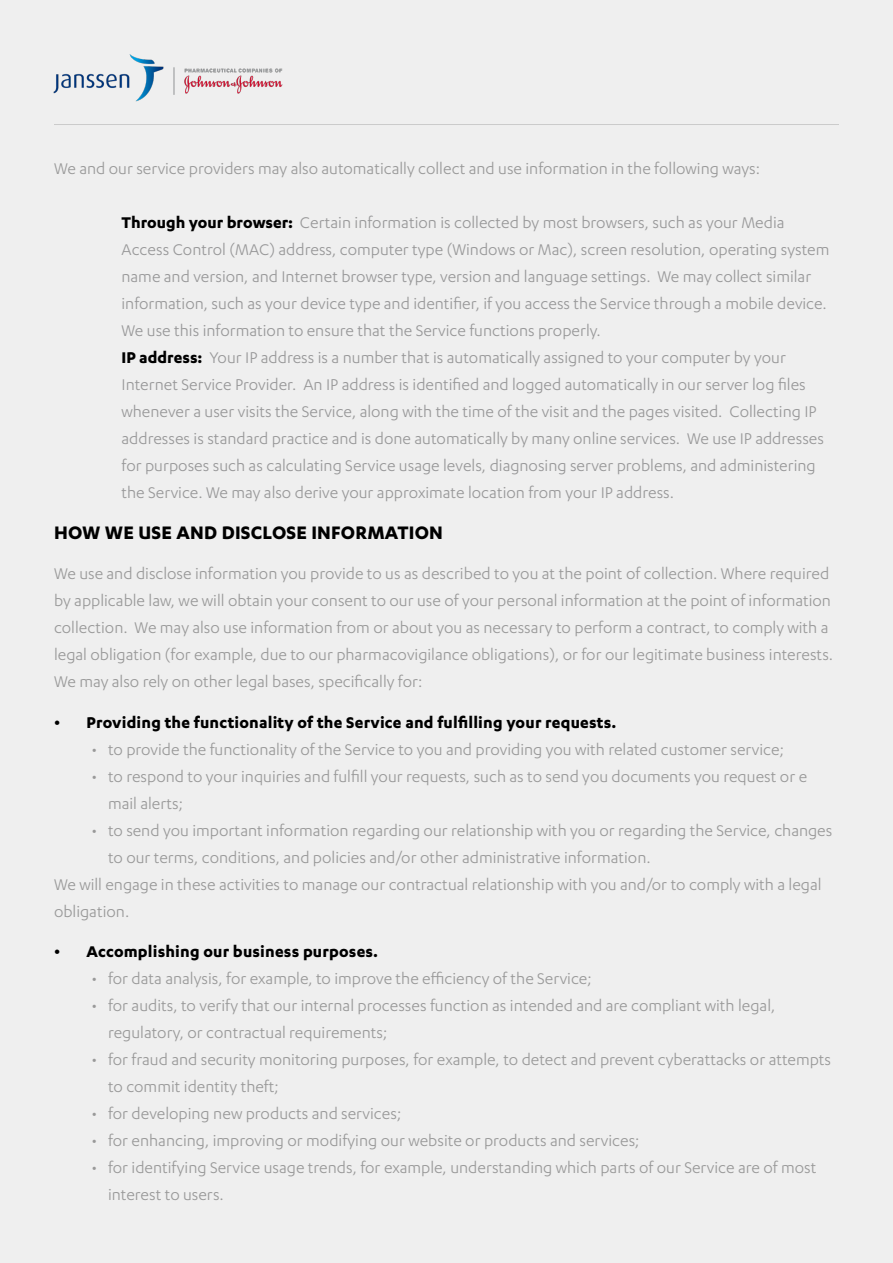
<style>
.page{position:relative;width:893px;height:1263px;background:#efefef}
.page>*{position:absolute;margin:0;border:0;box-sizing:border-box;transform-origin:0 0}
.t1{font:700 21px "Karbon";letter-spacing:.01em;color:#000}
.t2{font:18px/27px "Karbon";color:#999}
.t3{font:18px/27px "Karbon";color:#989899}
.t4{font:700 18px "Karbon";letter-spacing:.01em;color:#000}
.s1{font-weight:700;color:#000}
</style>
<div class="page">
<img style="left:53px;top:54px;width:230px;height:48px">
<hr style="left:54px;top:124px;width:785px;height:1px;background:#333">
<p class="t2" style="left:54px;top:155px;width:708px">We and our service providers may also automatically collect and use information in the following ways:</p>
<p class="t3" style="left:122px;top:209px;width:709px"><span class="s1">Through your browser:</span> Certain information is collected by most browsers, such as your Media Access Control (MAC) address, computer type (Windows or Mac), screen resolution, operating system name and version, and Internet browser type, version and language settings. We may collect similar information, such as your device type and identifier, if you access the Service through a mobile device.<br>We use this information to ensure that the Service functions properly.<br><span class="s1">IP address:</span> Your IP address is a number that is automatically assigned to your computer by your Internet Service Provider. An IP address is identified and logged automatically in our server log files whenever a user visits the Service, along with the time of the visit and the pages visited. Collecting IP addresses is standard practice and is done automatically by many online services. We use IP addresses for purposes such as calculating Service usage levels, diagnosing server problems, and administering the Service. We may also derive your approximate location from your IP address.</p>
<p class="t1" style="left:54px;top:520px;width:390px">HOW WE USE AND DISCLOSE INFORMATION</p>
<p class="t2" style="left:54px;top:560px;width:781px">We use and disclose information you provide to us as described to you at the point of collection. Where required by applicable law, we will obtain your consent to our use of your personal information at the point of information collection. We may also use information from or about you as necessary to perform a contract, to comply with a legal obligation (for example, due to our pharmacovigilance obligations), or for our legitimate business interests.<br>We may also rely on other legal bases, specifically for:</p>
<p class="t4" style="left:54px;top:712px;width:564px">• Providing the functionality of the Service and fulfilling your requests.</p>
<p class="t2" style="left:91px;top:735px;width:694px">• to provide the functionality of the Service to you and providing you with related customer service;</p>
<p class="t2" style="left:108px;top:762px;width:701px;text-indent:-17px">• to respond to your inquiries and fulfill your requests, such as to send you documents you request or e mail alerts;</p>
<p class="t2" style="left:91px;top:816px;width:742px">• to send you important information regarding our relationship with you or regarding the Service, changes</p>
<p class="t2" style="left:108px;top:843px;width:544px">to our terms, conditions, and policies and/or other administrative information.</p>
<p class="t2" style="left:54px;top:870px;width:769px">We will engage in these activities to manage our contractual relationship with you and/or to comply with a legal</p>
<p class="t2" style="left:54px;top:897px;width:77px">obligation.</p>
<p class="t4" style="left:54px;top:942px;width:326px">• Accomplishing our business purposes.</p>
<p class="t2" style="left:91px;top:965px;width:502px">• for data analysis, for example, to improve the efficiency of the Service;</p>
<p class="t2" style="left:108px;top:992px;width:669px;text-indent:-17px">• for audits, to verify that our internal processes function as intended and are compliant with legal, regulatory, or contractual requirements;</p>
<p class="t2" style="left:108px;top:1046px;width:725px;text-indent:-17px">• for fraud and security monitoring purposes, for example, to detect and prevent cyberattacks or attempts to commit identity theft;</p>
<p class="t2" style="left:91px;top:1100px;width:311px">• for developing new products and services;</p>
<p class="t2" style="left:91px;top:1127px;width:550px">• for enhancing, improving or modifying our website or products and services;</p>
<p class="t2" style="left:108px;top:1154px;width:710px;text-indent:-17px">• for identifying Service usage trends, for example, understanding which parts of our Service are of most interest to users.</p>
</div>
